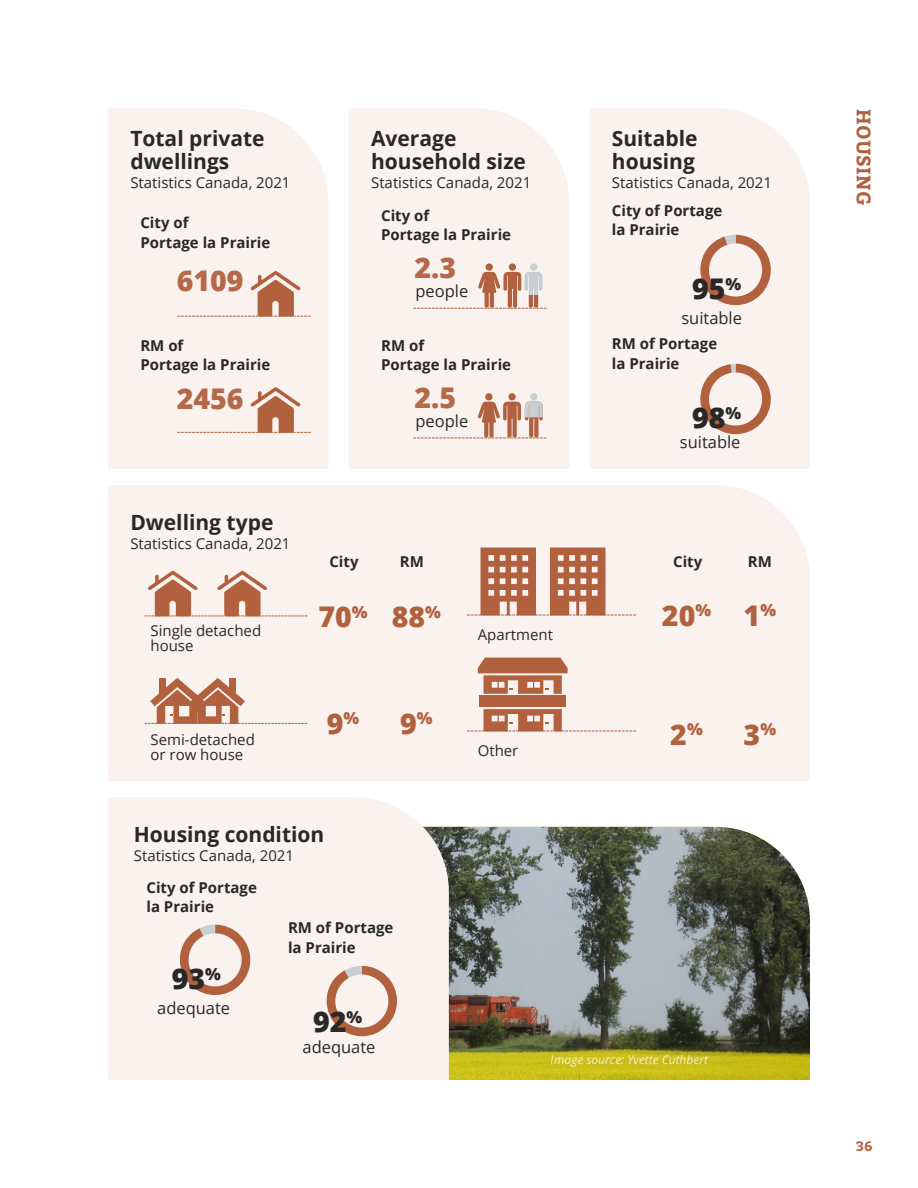
<style>
.page{position:relative;width:918px;height:1188px;background:#fff}
.page>*{position:absolute;margin:0;border:0;box-sizing:border-box;transform-origin:0 0}
.Body{font:800 28.5px "Open Sans";color:#b1613e}
.Body-2{font:800 28.5px "Open Sans";color:#b56948}
.Body-3{font:800 28.5px "Open Sans";color:#292829}
.Heading_2_-_Black{font:700 21px/22.5px "Open Sans";color:#292829}
.t1{font:700 19.5px "Bitter";letter-spacing:.01em;color:#b1613e}
.Body-4{font:16.5px "Open Sans";color:#292829}
.Body-5{font:700 15px/19.5px "Open Sans";color:#292829}
.Heading_2_Sub_-_Blac{font:15px "Open Sans";color:#292829}
.Body-6{font:15px/15px "Open Sans";color:#292829}
.t2{font:700 13.5px "Bitter";color:#b1613e}
.t3{font:italic 12px "Open Sans";color:#fff}
</style>
<div class="page">
<img style="left:449px;top:827px;width:361px;height:253px">
<div style="left:108px;top:797px;width:341px;height:283px;background:#f9f2ef"></div>
<div style="left:108px;top:108px;width:220px;height:361px;background:#f9f2ef"></div>
<div style="left:108px;top:485px;width:702px;height:296px;background:#f9f2ef"></div>
<div style="left:349px;top:108px;width:220px;height:361px;background:#f9f2ef"></div>
<div style="left:590px;top:108px;width:220px;height:361px;background:#f9f2ef"></div>
<svg style="left:177px;top:271px;width:133px;height:46px"></svg>
<svg style="left:177px;top:387px;width:133px;height:46px"></svg>
<div style="left:486px;top:263px;width:7px;height:8px;background:#b1613e;border-radius:50%"></div>
<div style="left:509px;top:263px;width:7px;height:8px;background:#b1613e;border-radius:50%"></div>
<div style="left:530px;top:263px;width:7px;height:8px;background:#c8cfd2;border-radius:50%"></div>
<svg style="left:414px;top:272px;width:132px;height:37px"></svg>
<div style="left:485px;top:393px;width:8px;height:7px;background:#b1613e;border-radius:50%"></div>
<div style="left:508px;top:393px;width:8px;height:8px;background:#b1613e;border-radius:50%"></div>
<div style="left:530px;top:393px;width:7px;height:8px;background:#c8cfd2;border-radius:50%"></div>
<svg style="left:414px;top:402px;width:132px;height:37px"></svg>
<div style="left:674px;top:240px;width:80px;height:79px;background:#f9f2ef;border-radius:50%"></div>
<div style="left:674px;top:369px;width:80px;height:79px;background:#f9f2ef;border-radius:50%"></div>
<svg style="left:700px;top:235px;width:71px;height:70px"></svg>
<svg style="left:700px;top:364px;width:71px;height:70px"></svg>
<div style="left:154px;top:930px;width:79px;height:79px;background:#f9f2ef;border-radius:50%"></div>
<svg style="left:180px;top:925px;width:70px;height:70px"></svg>
<svg style="left:145px;top:571px;width:162px;height:46px"></svg>
<svg style="left:145px;top:678px;width:162px;height:46px"></svg>
<div style="left:195px;top:703px;width:7px;height:8px;background:#b1613e"></div>
<svg style="left:467px;top:548px;width:169px;height:68px"></svg>
<div style="left:479px;top:696px;width:87px;height:11px;background:#b1613e"></div>
<svg style="left:467px;top:709px;width:169px;height:23px"></svg>
<svg style="left:478px;top:658px;width:90px;height:36px"></svg>
<div style="left:301px;top:971px;width:79px;height:79px;background:#f9f2ef;border-radius:50%"></div>
<svg style="left:327px;top:966px;width:70px;height:70px"></svg>
<p class="Heading_2_-_Black" style="left:130px;top:127px;width:136px">Total private dwellings</p>
<p class="Heading_2_Sub_-_Blac" style="left:130px;top:173px;width:162px">Statistics Canada, 2021</p>
<p class="Heading_2_-_Black" style="left:371px;top:127px;width:156px">Average household size</p>
<p class="Heading_2_Sub_-_Blac" style="left:371px;top:173px;width:162px">Statistics Canada, 2021</p>
<p class="Heading_2_-_Black" style="left:612px;top:127px;width:87px">Suitable housing</p>
<p class="Heading_2_Sub_-_Blac" style="left:612px;top:173px;width:162px">Statistics Canada, 2021</p>
<p class="Body-5" style="left:140px;top:213px;width:131px">City of<br>Portage la Prairie</p>
<p class="Body-5" style="left:381px;top:205px;width:131px">City of<br>Portage la Prairie</p>
<p class="Body-5" style="left:612px;top:200px;width:112px">City of Portage la Prairie</p>
<p class="Body-2" style="left:177px;top:259px;width:68px">6109</p>
<p class="Body-5" style="left:140px;top:335px;width:131px">RM of<br>Portage la Prairie</p>
<p class="Body-2" style="left:415px;top:246px;width:43px">2.3</p>
<p class="Body-4" style="left:415px;top:280px;width:54px">people</p>
<p class="Body-5" style="left:381px;top:335px;width:131px">RM of<br>Portage la Prairie</p>
<p class="Body-2" style="left:177px;top:377px;width:68px">2456</p>
<p class="Body-2" style="left:415px;top:376px;width:43px">2.5</p>
<p class="Heading_2_-_Black" style="left:130px;top:511px;width:145px">Dwelling type</p>
<p class="Heading_2_Sub_-_Blac" style="left:130px;top:534px;width:162px">Statistics Canada, 2021</p>
<p class="Body-4" style="left:415px;top:409px;width:54px">people</p>
<p class="Body-3" style="left:692px;top:267px;width:51px">95<sup>%</sup></p>
<p class="Body-4" style="left:681px;top:306px;width:62px">suitable</p>
<p class="Body-5" style="left:612px;top:334px;width:107px">RM of Portage la Prairie</p>
<p class="Body-3" style="left:692px;top:396px;width:51px">98<sup>%</sup></p>
<p class="Body-4" style="left:680px;top:431px;width:62px">suitable</p>
<p class="Body-6" style="left:150px;top:623px;width:112px">Single detached house</p>
<p class="Body-6" style="left:150px;top:732px;width:106px">Semi-detached or row house</p>
<p class="Body-5" style="left:329px;top:551px;width:31px">City</p>
<p class="Body-5" style="left:400px;top:551px;width:26px">RM</p>
<p class="Body-5" style="left:673px;top:551px;width:31px">City</p>
<p class="Body-5" style="left:748px;top:551px;width:26px">RM</p>
<p class="Body" style="left:319px;top:595px;width:51px">70<sup>%</sup></p>
<p class="Body" style="left:392px;top:595px;width:51px">88<sup>%</sup></p>
<p class="Body" style="left:327px;top:702px;width:34px">9<sup>%</sup></p>
<p class="Body" style="left:400px;top:702px;width:34px">9<sup>%</sup></p>
<p class="Body-6" style="left:478px;top:627px;width:77px">Apartment</p>
<p class="Body-6" style="left:478px;top:743px;width:42px">Other</p>
<p class="Body" style="left:662px;top:594px;width:51px">20<sup>%</sup></p>
<p class="Body" style="left:744px;top:594px;width:34px">1<sup>%</sup></p>
<p class="Body" style="left:670px;top:713px;width:34px">2<sup>%</sup></p>
<p class="Body" style="left:744px;top:713px;width:34px">3<sup>%</sup></p>
<p class="Heading_2_-_Black" style="left:134px;top:822px;width:192px">Housing condition</p>
<p class="Heading_2_Sub_-_Blac" style="left:134px;top:845px;width:162px">Statistics Canada, 2021</p>
<p class="Body-5" style="left:146px;top:877px;width:112px">City of Portage la Prairie</p>
<p class="Body-3" style="left:172px;top:957px;width:51px">93<sup>%</sup></p>
<p class="Body-4" style="left:157px;top:996px;width:75px">adequate</p>
<p class="Body-5" style="left:288px;top:918px;width:107px">RM of Portage la Prairie</p>
<p class="Body-3" style="left:313px;top:1000px;width:51px">92<sup>%</sup></p>
<p class="Body-4" style="left:302px;top:1036px;width:75px">adequate</p>
<p class="t3" style="left:551px;top:1052px;width:159px">Image source: Yvette Cuthbert</p>
<h3 class="t1" style="left:876px;top:109px;width:97px;rotate:90deg">HOUSING</h3>
<p class="t2" style="left:856px;top:1138px;width:18px">36</p>
</div>
